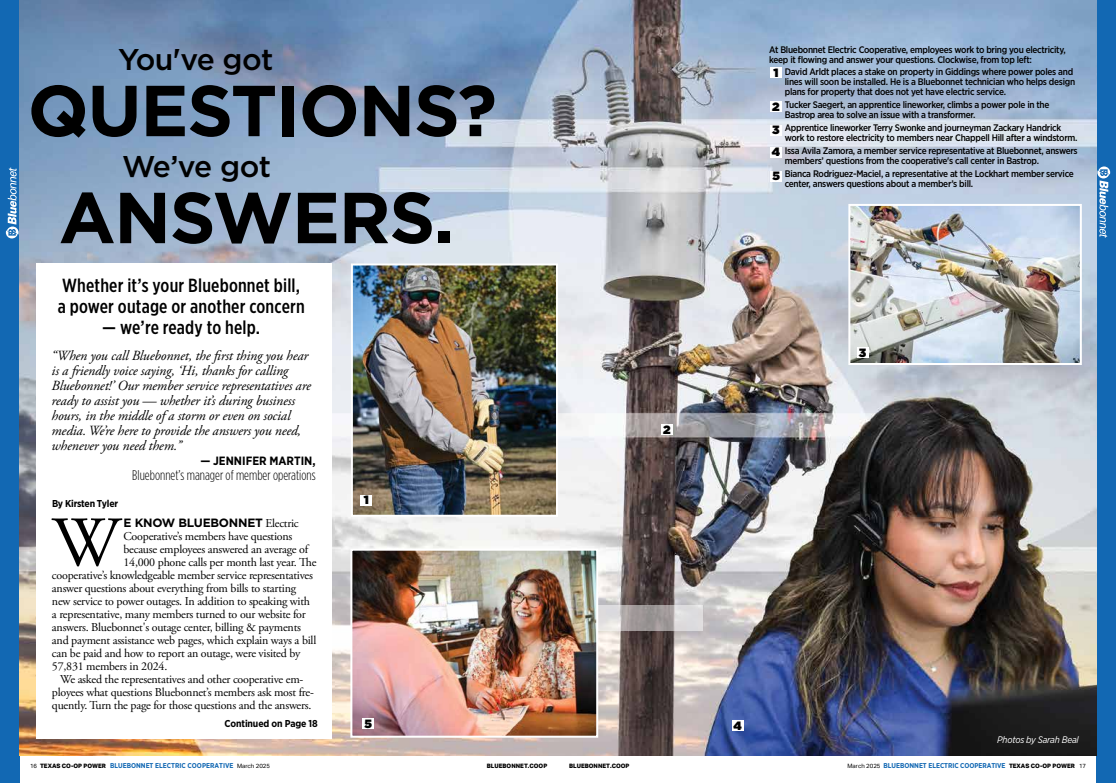
<style>
.page{position:relative;width:1116px;height:783px;background:#fff}
.page>*{position:absolute;margin:0;border:0;box-sizing:border-box;transform-origin:0 0}
.t1{font:700 72px/107px "Gotham";letter-spacing:-.02em;color:#000;text-align:center}
.t2{font:70.8px "Adobe Garamond Pro";color:#000}
.t3{font:500 30px "Gotham";letter-spacing:-.02em;color:#000}
.t4{font:500 19px/21px "Gotham X Narrow";letter-spacing:.01em;color:#000}
.t5{font:italic 14px/15px "Adobe Garamond Pro";letter-spacing:-.01em;color:#000}
.t6{font:300 14px "Gotham Condensed";color:#000}
.t7{font:12px "Adobe Garamond Pro";letter-spacing:-.02em;color:#000}
.t8{font:700 12px "Gotham";letter-spacing:-.02em;color:#000}
.t9{font:700 12px "Gotham Narrow";color:#000}
.t10{font:900 12px/23.2px "Gotham";color:#000}
.t11{font:700 10px "Gotham Narrow";letter-spacing:-.02em;color:#000}
.t12{font:500 9.5px/10px "Gotham Narrow";letter-spacing:-.03em;color:#000}
.t13{font:italic 9.5px "Gotham Narrow";letter-spacing:-.02em;color:#fff}
.t14{font:700 7px "Gotham Narrow";color:#1268b3}
.t15{font:800 6px "Aktiv Grotesk";color:#000}
.s1{font-family:"Adobe Garamond Pro";font-weight:400}
.s2{font-family:"Aktiv Grotesk";font-weight:400;font-size:6px;color:#000}
.s3{font-family:"Aktiv Grotesk";font-weight:800;font-size:6px;color:#000}
</style>
<div class="page">
<div style="left:0;top:0;width:20px;height:783px;background:#1268b3"></div>
<svg style="left:6px;top:168px;width:13px;height:70px"></svg>
<div style="left:1096px;top:0;width:20px;height:783px;background:#1268b3"></div>
<svg style="left:1097px;top:166px;width:13px;height:72px"></svg>
<img style="left:19px;top:0;width:1077px;height:756px">
<div style="left:36px;top:264px;width:295px;height:475px;background:#fff"></div>
<img style="left:353px;top:552px;width:242px;height:183px">
<div style="left:350px;top:549px;width:248px;height:189px;border:2px solid #fff"></div>
<img style="left:354px;top:267px;width:201px;height:247px">
<div style="left:351px;top:264px;width:207px;height:253px;border:2px solid #fff"></div>
<img style="left:851px;top:207px;width:228px;height:155px">
<div style="left:848px;top:204px;width:234px;height:161px;border:2px solid #fff"></div>
<svg style="left:598px;top:605px;width:105px;height:25px;background:#c0bbbc"></svg>
<div style="left:360px;top:495px;width:12px;height:11px;background:#fff"></div>
<div style="left:770px;top:67px;width:12px;height:11px;background:#fff"></div>
<div style="left:770px;top:101px;width:12px;height:11px;background:#fff"></div>
<div style="left:770px;top:125px;width:12px;height:10px;background:#fff"></div>
<div style="left:770px;top:147px;width:12px;height:11px;background:#fff"></div>
<div style="left:770px;top:171px;width:12px;height:10px;background:#fff"></div>
<div style="left:661px;top:424px;width:12px;height:11px;background:#fff"></div>
<div style="left:362px;top:718px;width:12px;height:11px;background:#fff"></div>
<div style="left:732px;top:720px;width:12px;height:11px;background:#fff"></div>
<div style="left:857px;top:347px;width:11px;height:11px;background:#fff"></div>
<h3 class="t3" style="left:118px;top:40px;width:157px">You've got</h3>
<h1 class="t1" style="left:28px;top:57px;width:471px">QUESTIONS?<br>ANSWERS.</h1>
<h3 class="t3" style="left:122px;top:147px;width:151px">We’ve got</h3>
<h3 class="t4" style="left:58px;top:274px;width:249px">Whether it’s your Bluebonnet bill, a power outage or another concern</h3>
<h3 class="t4" style="left:102px;top:316px;width:159px">— we’re ready to help.</h3>
<p class="t5" style="left:52px;top:348px;width:261px">‘‘When you call Bluebonnet, the first thing you hear is a friendly voice saying, ‘Hi, thanks for calling Bluebonnet!’ Our member service representatives are ready to assist you — whether it’s during business hours, in the middle of a storm or even on social media. We’re here to provide the answers you need, whenever you need them.’’</p>
<p class="t9" style="left:200px;top:453px;width:117px">— JENNIFER MARTIN,</p>
<h3 class="t6" style="left:132px;top:467px;width:185px">Bluebonnet’s manager of member operations</h3>
<p class="t11" style="left:52px;top:497px;width:68px">By Kirsten Tyler</p>
<h2 class="t2" style="left:52px;top:500px;width:69px">W</h2>
<p class="t8" style="left:124px;top:515px;width:177px">E KNOW BLUEBONNET <span class="s1">Electric</span></p>
<p class="t7" style="left:124px;top:529px;width:170px">Cooperative’s members have questions</p>
<p class="t7" style="left:124px;top:542px;width:186px">because employees answered an average of</p>
<p class="t7" style="left:124px;top:555px;width:194px">14,000 phone calls per month last year. The</p>
<p class="t7" style="left:52px;top:568px;width:262px">cooperative’s knowledgeable member service representatives</p>
<p class="t7" style="left:52px;top:581px;width:246px">answer questions about everything from bills to starting</p>
<p class="t7" style="left:52px;top:594px;width:260px">new service to power outages. In addition to speaking with</p>
<p class="t7" style="left:52px;top:607px;width:255px">a representative, many members turned to our website for</p>
<p class="t7" style="left:52px;top:620px;width:251px">answers. Bluebonnet's outage center, billing &amp; payments</p>
<p class="t7" style="left:52px;top:633px;width:266px">and payment assistance web pages, which explain ways a bill</p>
<p class="t7" style="left:52px;top:646px;width:250px">can be paid and how to report an outage, were visited by</p>
<p class="t7" style="left:52px;top:659px;width:117px">57,831 members in 2024.</p>
<p class="t7" style="left:60px;top:672px;width:245px">We asked the representatives and other cooperative em-</p>
<p class="t7" style="left:52px;top:685px;width:263px">ployees what questions Bluebonnet’s members ask most fre-</p>
<p class="t7" style="left:52px;top:698px;width:261px">quently. Turn the page for those questions and the answers.</p>
<p class="t11" style="left:225px;top:718px;width:95px">Continued on Page 18</p>
<p class="t10" style="left:364px;top:488px;width:7px">1</p>
<p class="t10" style="left:663px;top:418px;width:9px">2</p>
<p class="t10" style="left:364px;top:712px;width:9px">5</p>
<p class="t10" style="left:734px;top:714px;width:10px">4</p>
<p class="t12" style="left:769px;top:44px;width:298px">At Bluebonnet Electric Cooperative, employees work to bring you electricity, keep it flowing and answer your questions. Clockwise, from top left:</p>
<p class="t10" style="left:773px;top:61px;width:7px">1</p>
<p class="t10" style="left:772px;top:95px;width:9px">2<br>3</p>
<p class="t10" style="left:772px;top:140px;width:10px;line-height:23.9px">4<br>5</p>
<p class="t12" style="left:785px;top:67px;width:292px">David Arldt places a stake on property in Giddings where power poles and lines will soon be installed. He is a Bluebonnet technician who helps design plans for property that does not yet have electric service.</p>
<p class="t12" style="left:785px;top:100px;width:266px">Tucker Saegert, an apprentice lineworker, climbs a power pole in the<br>Bastrop area to solve an issue with a transformer.</p>
<p class="t12" style="left:785px;top:123px;width:294px">Apprentice lineworker Terry Swonke and journeyman Zackary Handrick work to restore electricity to members near Chappell Hill after a windstorm.</p>
<p class="t12" style="left:785px;top:146px;width:294px">Issa Avila Zamora, a member service representative at Bluebonnet, answers members’ questions from the cooperative's call center in Bastrop.</p>
<p class="t12" style="left:785px;top:169px;width:291px">Bianca Rodriguez-Maciel, a representative at the Lockhart member service center, answers questions about a member’s bill.</p>
<p class="t10" style="left:859px;top:341px;width:9px">3</p>
<p class="t13" style="left:997px;top:734px;width:83px">Photos by Sarah Beal</p>
<p class="t14" style="left:30px;top:761px;width:242px"><span class="s2">16</span> <span class="s3">TEXAS CO-OP POWER</span> BLUEBONNET ELECTRIC COOPERATIVE <span class="s2">March 2025</span></p>
<p class="t15" style="left:487px;top:762px;width:62px">BLUEBONNET.COOP</p>
<p class="t15" style="left:569px;top:762px;width:62px">BLUEBONNET.COOP</p>
<p class="t14" style="left:848px;top:761px;width:240px"><span class="s2">March 2025</span> BLUEBONNET ELECTRIC COOPERATIVE <span class="s3">TEXAS CO-OP POWER</span> <span class="s2">17</span></p>
</div>
